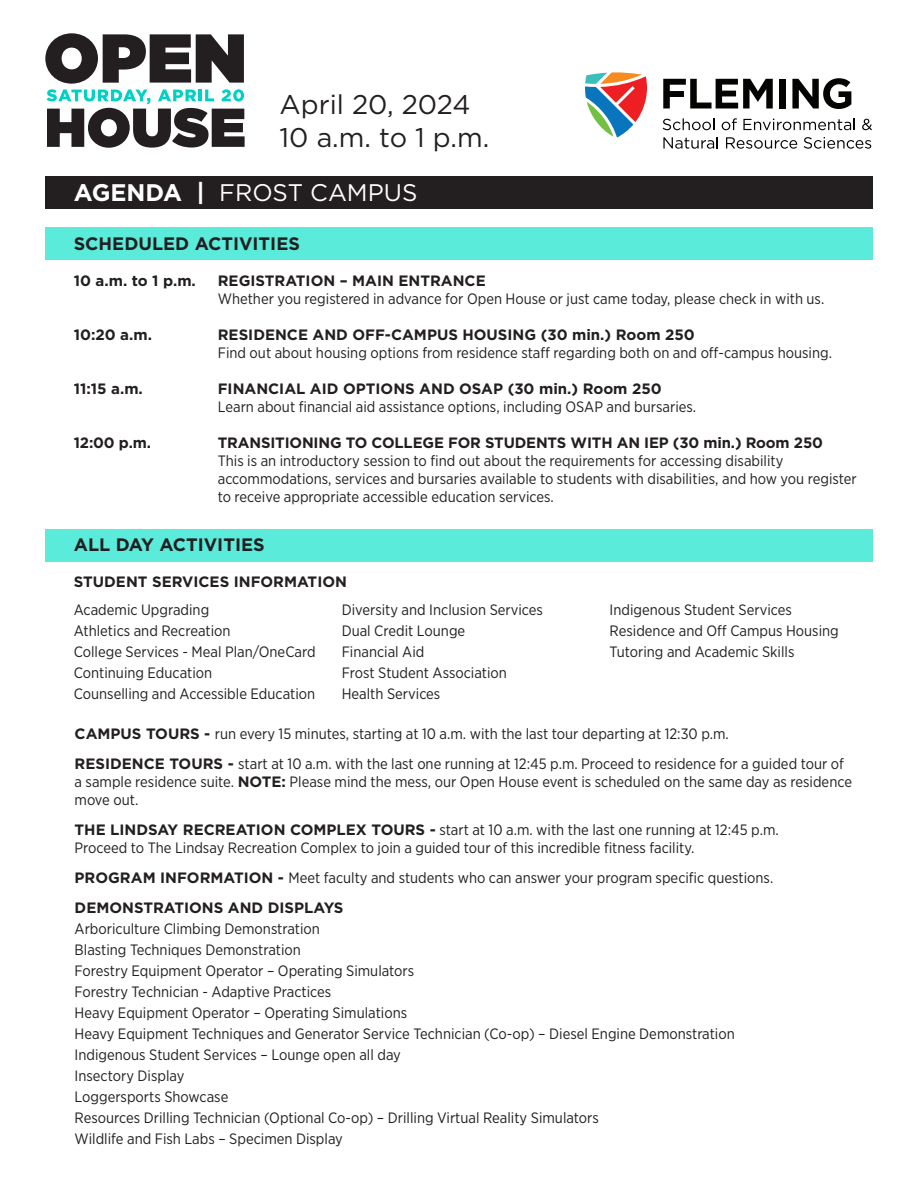
<style>
.page{position:relative;width:918px;height:1188px;background:#fff}
.page>*{position:absolute;margin:0;border:0;box-sizing:border-box;transform-origin:0 0}
.t1{font:27px "Gotham";color:#231f20}
.t2{font:24px "Gotham";color:#fff}
.t3{font:700 18px "Gotham";color:#231f20}
.t4{font:15px/18px "Gotham Narrow";color:#231f20}
.H2_2p{font:700 15px "Gotham";color:#231f20}
.H2_1p{font:700 15px "Gotham";color:#231f20}
.s1{font-weight:700}
.s2{font-family:"Gotham";font-weight:700}
</style>
<div class="page">
<div style="left:45px;top:227px;width:828px;height:32px;background:#5aebda"></div>
<div style="left:45px;top:529px;width:828px;height:32px;background:#5aebda"></div>
<div style="left:45px;top:176px;width:828px;height:33px;background:#231f20"></div>
<svg style="left:663px;top:79px;width:110px;height:29px"></svg>
<svg style="left:779px;top:79px;width:7px;height:29px"></svg>
<svg style="left:792px;top:78px;width:59px;height:31px"></svg>
<svg style="left:663px;top:118px;width:52px;height:12px"></svg>
<svg style="left:722px;top:118px;width:15px;height:12px"></svg>
<svg style="left:743px;top:118px;width:112px;height:12px"></svg>
<svg style="left:862px;top:119px;width:10px;height:11px"></svg>
<svg style="left:663px;top:137px;width:55px;height:12px"></svg>
<svg style="left:726px;top:137px;width:71px;height:12px"></svg>
<svg style="left:804px;top:137px;width:67px;height:12px"></svg>
<svg style="left:585px;top:72px;width:62px;height:66px"></svg>
<svg style="left:45px;top:33px;width:200px;height:115px"></svg>
<p class="t1" style="left:280px;top:87px;width:192px">April 20, 2024</p>
<p class="t1" style="left:280px;top:120px;width:211px">10 a.m. to 1 p.m.</p>
<h1 class="t2" style="left:74px;top:177px;width:345px"><span class="s1">AGENDA |</span> FROST CAMPUS</h1>
<p class="t3" style="left:74px;top:232px;width:228px">SCHEDULED ACTIVITIES</p>
<p class="H2_2p" style="left:74px;top:271px;width:124px">10 a.m. to 1 p.m.</p>
<p class="H2_2p" style="left:218px;top:271px;width:269px">REGISTRATION – MAIN ENTRANCE</p>
<p class="t4" style="left:218px;top:289px;width:608px">Whether you registered in advance for Open House or just came today, please check in with us.</p>
<h2 class="H2_1p" style="left:74px;top:325px;width:80px">10:20 a.m.</h2>
<h2 class="H2_1p" style="left:218px;top:325px;width:479px">RESIDENCE AND OFF-CAMPUS HOUSING (30 min.) Room 250</h2>
<p class="t4" style="left:218px;top:343px;width:616px">Find out about housing options from residence staff regarding both on and off-campus housing.</p>
<h2 class="H2_2p" style="left:74px;top:379px;width:71px">11:15 a.m.</h2>
<h2 class="H2_2p" style="left:218px;top:379px;width:446px">FINANCIAL AID OPTIONS AND OSAP (30 min.) Room 250</h2>
<p class="t4" style="left:218px;top:397px;width:480px">Learn about financial aid assistance options, including OSAP and bursaries.</p>
<h2 class="H2_2p" style="left:74px;top:433px;width:79px">12:00 p.m.</h2>
<h2 class="H2_2p" style="left:218px;top:433px;width:607px">TRANSITIONING TO COLLEGE FOR STUDENTS WITH AN IEP (30 min.) Room 250</h2>
<p class="t4" style="left:218px;top:451px;width:640px">This is an introductory session to find out about the requirements for accessing disability accommodations, services and bursaries available to students with disabilities, and how you register to receive appropriate accessible education services.</p>
<p class="t3" style="left:74px;top:532px;width:192px">ALL DAY ACTIVITIES</p>
<p class="H2_2p" style="left:74px;top:571px;width:275px">STUDENT SERVICES INFORMATION</p>
<p class="t4" style="left:74px;top:600px;width:137px">Academic Upgrading</p>
<p class="t4" style="left:74px;top:621px;width:158px">Athletics and Recreation</p>
<p class="t4" style="left:74px;top:642px;width:243px">College Services - Meal Plan/OneCard</p>
<p class="t4" style="left:74px;top:663px;width:140px">Continuing Education</p>
<p class="t4" style="left:74px;top:684px;width:243px">Counselling and Accessible Education</p>
<p class="t4" style="left:342px;top:600px;width:203px">Diversity and Inclusion Services</p>
<p class="t4" style="left:342px;top:621px;width:125px">Dual Credit Lounge</p>
<p class="t4" style="left:342px;top:642px;width:84px">Financial Aid</p>
<p class="t4" style="left:342px;top:663px;width:167px">Frost Student Association</p>
<p class="t4" style="left:342px;top:684px;width:100px">Health Services</p>
<p class="t4" style="left:610px;top:600px;width:184px">Indigenous Student Services</p>
<p class="t4" style="left:610px;top:621px;width:231px">Residence and Off Campus Housing</p>
<p class="t4" style="left:610px;top:642px;width:186px">Tutoring and Academic Skills</p>
<p class="t4" style="left:75px;top:725px;width:656px"><span class="s2">CAMPUS TOURS -</span> run every 15 minutes, starting at 10 a.m. with the last tour departing at 12:30 p.m.</p>
<p class="t4" style="left:75px;top:755px;width:779px"><span class="s2">RESIDENCE TOURS -</span> start at 10 a.m. with the last one running at 12:45 p.m. Proceed to residence for a guided tour of a sample residence suite. <span class="s2">NOTE:</span> Please mind the mess, our Open House event is scheduled on the same day as residence move out.</p>
<p class="t4" style="left:75px;top:821px;width:706px"><span class="s2">THE LINDSAY RECREATION COMPLEX TOURS -</span> start at 10 a.m. with the last one running at 12:45 p.m.<br>Proceed to The Lindsay Recreation Complex to join a guided tour of this incredible fitness facility.</p>
<p class="t4" style="left:75px;top:869px;width:700px"><span class="s2">PROGRAM INFORMATION -</span> Meet faculty and students who can answer your program specific questions.</p>
<p class="H2_2p" style="left:75px;top:898px;width:270px">DEMONSTRATIONS AND DISPLAYS</p>
<p class="t4" style="left:75px;top:920px;width:247px">Arboriculture Climbing Demonstration</p>
<p class="t4" style="left:75px;top:941px;width:228px">Blasting Techniques Demonstration</p>
<p class="t4" style="left:75px;top:962px;width:341px">Forestry Equipment Operator – Operating Simulators</p>
<p class="t4" style="left:75px;top:983px;width:258px">Forestry Technician - Adaptive Practices</p>
<p class="t4" style="left:75px;top:1004px;width:334px">Heavy Equipment Operator – Operating Simulations</p>
<p class="t4" style="left:75px;top:1025px;width:662px">Heavy Equipment Techniques and Generator Service Technician (Co-op) – Diesel Engine Demonstration</p>
<p class="t4" style="left:75px;top:1046px;width:328px">Indigenous Student Services – Lounge open all day</p>
<p class="t4" style="left:75px;top:1067px;width:111px">Insectory Display</p>
<p class="t4" style="left:75px;top:1088px;width:155px">Loggersports Showcase</p>
<p class="t4" style="left:75px;top:1107px;width:526px;line-height:21px">Resources Drilling Technician (Optional Co-op) – Drilling Virtual Reality Simulators<br>Wildlife and Fish Labs – Specimen Display</p>
</div>
